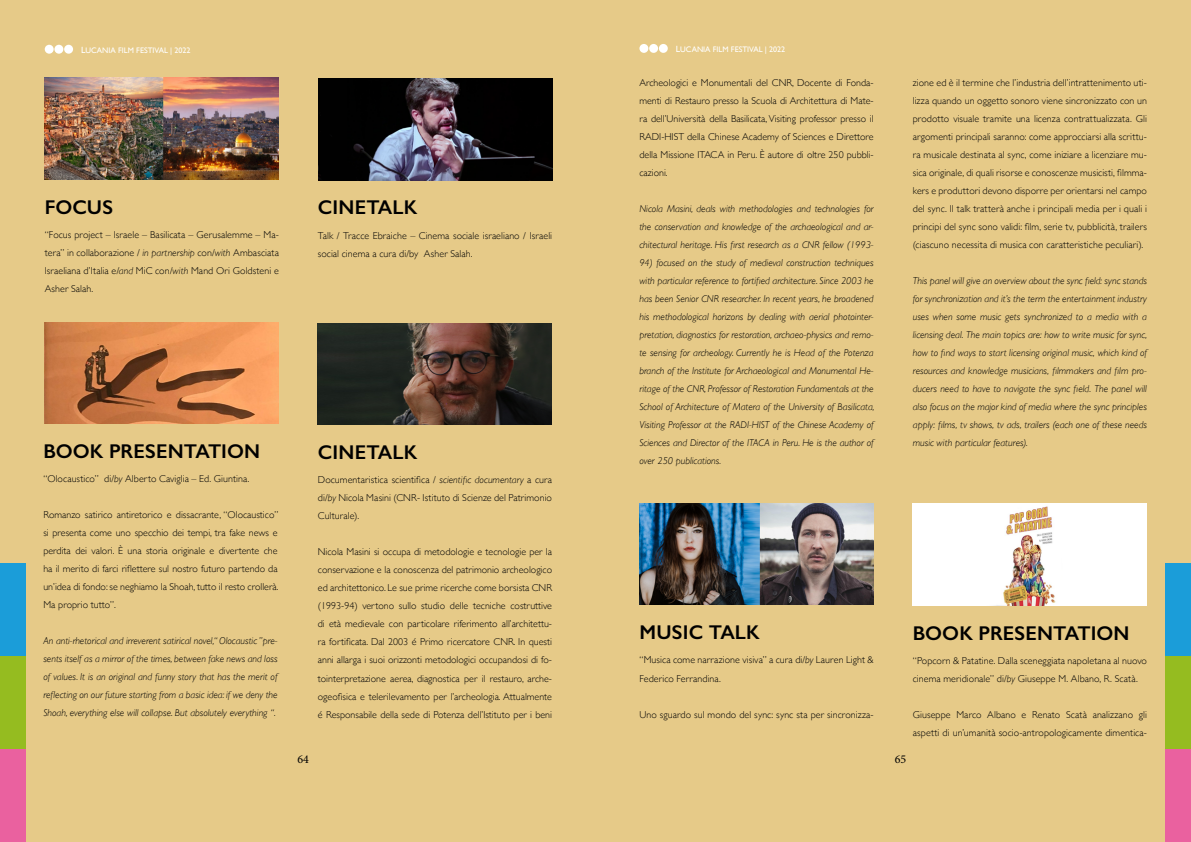
<style>
.page{position:relative;width:1191px;height:842px;background:#e6ca88}
.page>*{position:absolute;margin:0;border:0;box-sizing:border-box;transform-origin:0 0}
.t1{font:600 20px "Gill Sans";letter-spacing:.005em;color:#000}
.t2{font:12px "Minion Pro";color:#000}
.t3{font:300 10px/18px "Gill Sans";letter-spacing:.005em;color:#000;text-align:justify}
.t4{font:italic 300 10px/18px "Gill Sans";color:#000;text-align:justify}
.t5{font:8px "Gill Sans";color:#fff}
.s1{font-size:9px}
.s2{font-style:italic}
</style>
<div class="page">
<div style="left:0;top:564px;width:26px;height:93px;background:#1b9dd9"></div>
<div style="left:0;top:657px;width:26px;height:93px;background:#95bc20"></div>
<div style="left:0;top:750px;width:26px;height:92px;background:#ea619f"></div>
<div style="left:0;top:563px;width:25px;height:94px;background:#1b9dd9"></div>
<div style="left:1165px;top:563px;width:26px;height:94px;background:#1b9dd9"></div>
<div style="left:1165px;top:657px;width:26px;height:93px;background:#95bc20"></div>
<div style="left:1165px;top:750px;width:26px;height:92px;background:#ea619f"></div>
<img style="left:318px;top:79px;width:234px;height:101px">
<img style="left:45px;top:322px;width:233px;height:102px">
<img style="left:45px;top:78px;width:233px;height:102px">
<img style="left:318px;top:323px;width:233px;height:102px">
<img style="left:639px;top:503px;width:234px;height:102px">
<img style="left:913px;top:504px;width:233px;height:101px">
<div style="left:45px;top:45px;width:9px;height:9px;background:#fff;border-radius:50%"></div>
<div style="left:54px;top:45px;width:9px;height:9px;background:#fff;border-radius:50%"></div>
<div style="left:64px;top:45px;width:9px;height:9px;background:#fff;border-radius:50%"></div>
<div style="left:639px;top:44px;width:9px;height:9px;background:#fff;border-radius:50%"></div>
<div style="left:649px;top:44px;width:9px;height:9px;background:#fff;border-radius:50%"></div>
<div style="left:659px;top:44px;width:9px;height:9px;background:#fff;border-radius:50%"></div>
<p class="t5" style="left:81px;top:45px;width:111px"><span class="s1">L</span>UCANIA FILM FESTIVAL | 2022</p>
<p class="t5" style="left:675px;top:45px;width:111px"><span class="s1">L</span>UCANIA FILM FESTIVAL | 2022</p>
<h1 class="t1" style="left:45px;top:195px;width:70px">FOCUS</h1>
<h1 class="t1" style="left:318px;top:196px;width:101px">CINETALK</h1>
<p class="t3" style="left:45px;top:226px;width:236px">“Focus project – Israele – Basilicata – Gerusalemme – Ma&shy;tera” in collaborazione / <span class="s2">in partnership</span> con/<span class="s2">with</span> Ambasciata Israeliana d’Italia e<span class="s2">/and</span> MiC con<span class="s2">/with</span> Mand Ori Goldsteni e Asher Salah.</p>
<p class="t3" style="left:318px;top:226px;width:236px">Talk / Tracce Ebraiche – Cinema sociale israeliano / Israeli social cinema a cura di/by Asher Salah.</p>
<h1 class="t1" style="left:43px;top:439px;width:218px">BOOK PRESENTATION</h1>
<h1 class="t1" style="left:318px;top:440px;width:101px">CINETALK</h1>
<p class="t3" style="left:639px;top:73px;width:236px">Archeologici e Monumentali del CNR, Docente di Fonda&shy;menti di Restauro presso la Scuola di Architettura di Mate&shy;ra dell’Università della Basilicata, Visiting professor presso il RADI-HIST della Chinese Academy of Sciences e Direttore della Missione ITACA in Peru. È autore di oltre 250 pubbli&shy;cazioni.</p>
<p class="t4" style="left:639px;top:199px;width:236px">Nicola Masini, deals with methodologies and technologies for the conservation and knowledge of the archaeological and ar&shy;chitectural heritage. His first research as a CNR fellow (1993-</p>
<p class="t4" style="left:639px;top:253px;width:236px">94) focused on the study of medieval construction techniques with particular reference to fortified architecture. Since 2003 he has been Senior CNR researcher. In recent years, he broadened his methodological horizons by dealing with aerial photointer&shy;pretation, diagnostics for restoration, archaeo-physics and remo&shy;te sensing for archeology. Currently he is Head of the Potenza branch of the Institute for Archaeological and Monumental He&shy;ritage of the CNR, Professor of Restoration Fundamentals at the School of Architecture of Matera of the University of Basilicata, Visiting Professor at the RADI-HIST of the Chinese Academy of Sciences and Director of the ITACA in Peru. He is the author of over 250 publications.</p>
<p class="t3" style="left:912px;top:73px;width:236px">zione ed è il termine che l’industria dell’intrattenimento uti&shy;lizza quando un oggetto sonoro viene sincronizzato con un prodotto visuale tramite una licenza contrattualizzata. Gli argomenti principali saranno: come approcciarsi alla scrittu&shy;ra musicale destinata al sync, come iniziare a licenziare mu&shy;sica originale, di quali risorse e conoscenze musicisti, filmma&shy;kers e produttori devono disporre per orientarsi nel campo del sync. Il talk tratterà anche i principali media per i quali i principi del sync sono validi: film, serie tv, pubblicità, trailers (ciascuno necessita di musica con caratteristiche peculiari).</p>
<p class="t4" style="left:912px;top:271px;width:236px">This panel will give an overview about the sync field: sync stands for synchronization and it’s the term the entertainment industry uses when some music gets synchronized to a media with a licensing deal. The main topics are: how to write music for sync, how to find ways to start licensing original music, which kind of resources and knowledge musicians, filmmakers and film pro&shy;ducers need to have to navigate the sync field. The panel will also focus on the major kind of media where the sync principles apply: films, tv shows, tv ads, trailers (each one of these needs music with particular features).</p>
<p class="t3" style="left:43px;top:470px;width:208px">“Olocaustico” di/<span class="s2">by</span> Alberto Caviglia – Ed. Giuntina.</p>
<p class="t3" style="left:43px;top:506px;width:236px">Romanzo satirico antiretorico e dissacrante, “Olocaustico” si presenta come uno specchio dei tempi, tra fake news e perdita dei valori. È una storia originale e divertente che ha il merito di farci riflettere sul nostro futuro partendo da un’idea di fondo: se neghiamo la Shoah, tutto il resto crollerà.<br>Ma proprio tutto”.</p>
<p class="t4" style="left:43px;top:632px;width:236px">An anti-rhetorical and irreverent satirical novel,“ Olocaustic ”pre&shy;sents itself as a mirror of the times, between fake news and loss of values. It is an original and funny story that has the merit of reflecting on our future starting from a basic idea: if we deny the Shoah, everything else will collapse. But absolutely everything “.</p>
<p class="t3" style="left:318px;top:471px;width:236px">Documentaristica scientifica / <span class="s2">scientific documentary</span> a cura di/<span class="s2">by</span> Nicola Masini (CNR- Istituto di Scienze del Patrimonio Culturale).</p>
<p class="t3" style="left:318px;top:543px;width:236px">Nicola Masini si occupa di metodologie e tecnologie per la conservazione e la conoscenza del patrimonio archeologico ed architettonico. Le sue prime ricerche come borsista CNR (1993-94) vertono sullo studio delle tecniche costruttive di età medievale con particolare riferimento all’architettu&shy;ra fortificata. Dal 2003 é Primo ricercatore CNR. In questi anni allarga i suoi orizzonti metodologici occupandosi di fo&shy;tointerpretazione aerea, diagnostica per il restauro, arche&shy;ogeofisica e telerilevamento per l’archeologia. Attualmente é Responsabile della sede di Potenza dell’Istituto per i beni</p>
<h1 class="t1" style="left:639px;top:620px;width:122px">MUSIC TALK</h1>
<h1 class="t1" style="left:913px;top:621px;width:218px">BOOK PRESENTATION</h1>
<p class="t3" style="left:639px;top:651px;width:236px">“Musica come narrazione visiva” a cura di/<span class="s2">by</span> Lauren Light &amp;<br>Federico Ferrandina.</p>
<p class="t3" style="left:639px;top:705px;width:236px">Uno sguardo sul mondo del sync: sync sta per sincronizza-</p>
<p class="t3" style="left:913px;top:651px;width:236px">“Popcorn &amp; Patatine. Dalla sceneggiata napoletana al nuovo cinema meridionale” di/<span class="s2">by</span> Giuseppe M. Albano, R. Scatà.</p>
<p class="t3" style="left:913px;top:705px;width:236px">Giuseppe Marco Albano e Renato Scatà analizzano gli aspetti di un’umanità socio-antropologicamente dimentica-</p>
<p class="t2" style="left:297px;top:751px;width:13px">64</p>
<p class="t2" style="left:894px;top:751px;width:13px">65</p>
</div>
